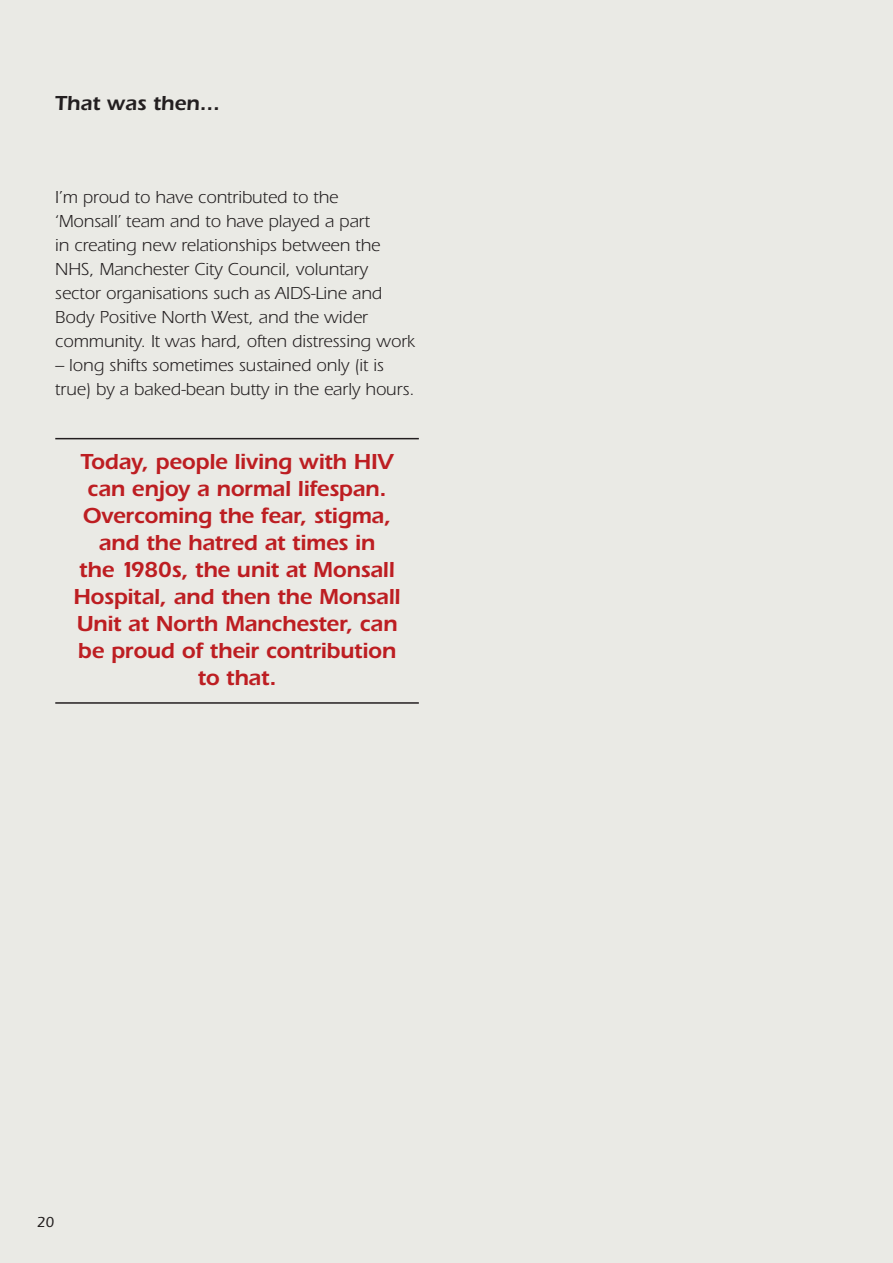
<style>
.page{position:relative;width:893px;height:1263px;background:#eaeae5}
.page>*{position:absolute;margin:0;border:0;box-sizing:border-box;transform-origin:0 0}
.t1{font:600 22.5px/27px "ITC Eras Std";letter-spacing:-.01em;color:#bd1e22;text-align:center}
.t2{font:600 21px "ITC Eras Std";color:#231f20}
.t3{font:18px/24px "ITC Eras Std";color:#231f20}
.t4{font:500 15px "ITC Eras Std";color:#231f20}
</style>
<div class="page">
<hr style="left:55px;top:438px;width:364px;height:1px;background:#231f20">
<hr style="left:55px;top:702px;width:364px;height:2px;background:#231f20">
<p class="t2" style="left:55px;top:91px;width:166px">That was then...</p>
<p class="t3" style="left:55px;top:186px;width:361px">I’m proud to have contributed to the<br>‘Monsall’ team and to have played a part<br>in creating new relationships between the NHS, Manchester City Council, voluntary sector organisations such as AIDS-Line and Body Positive North West, and the wider community. It was hard, often distressing work</p>
<p class="t3" style="left:55px;top:354px;width:361px">– long shifts sometimes sustained only (it is true) by a baked-bean butty in the early hours.</p>
<p class="t1" style="left:73px;top:448px;width:330px">Today, people living with HIV can enjoy a normal lifespan.<br>Overcoming the fear, stigma, and the hatred at times in<br>the 1980s, the unit at Monsall<br>Hospital, and then the Monsall<br>Unit at North Manchester, can be proud of their contribution to that.</p>
<p class="t4" style="left:37px;top:1214px;width:19px">20</p>
</div>
